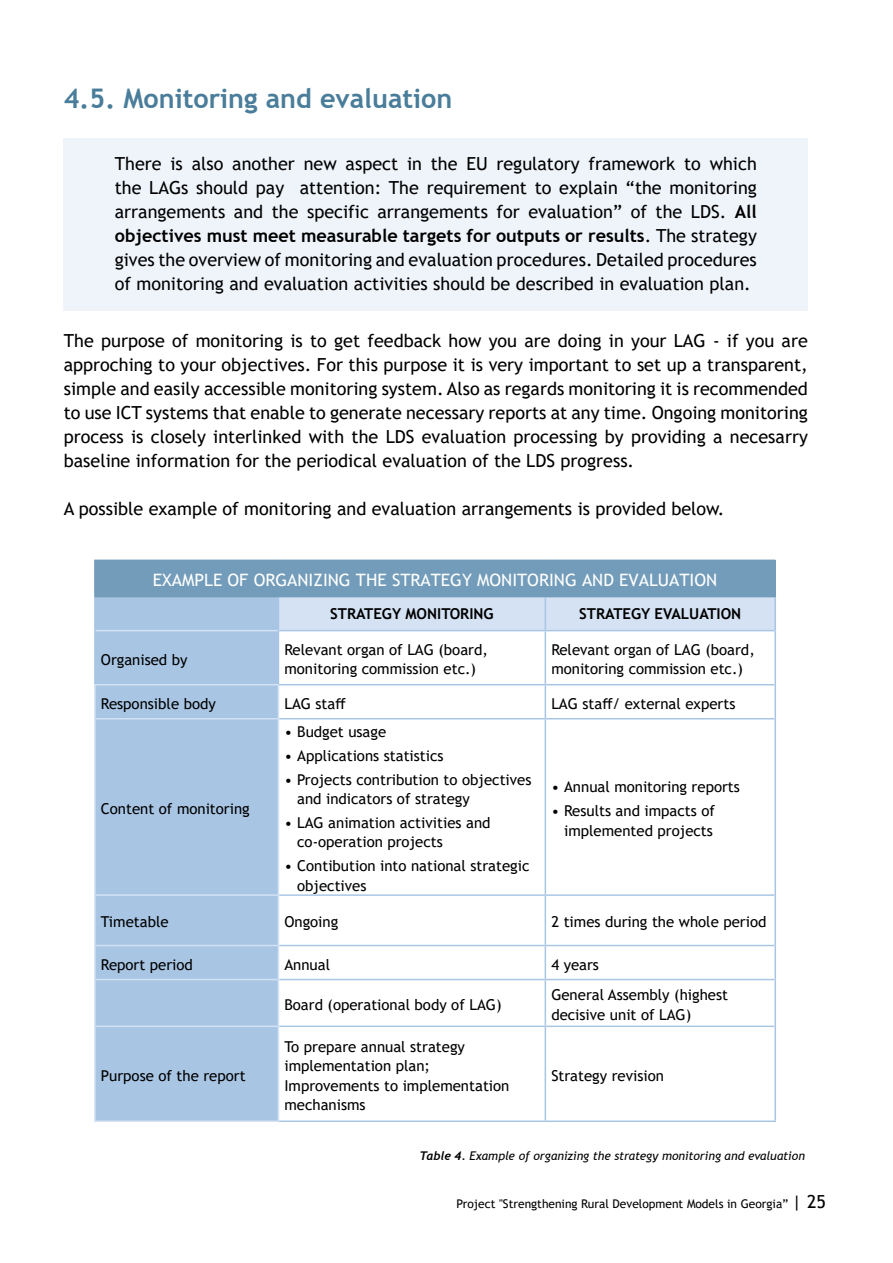
<style>
.page{position:relative;width:893px;height:1263px;background:#fff}
.page>*{position:absolute;margin:0;border:0;box-sizing:border-box;transform-origin:0 0}
.t1{font:700 27px "Trebuchet MS";color:#497d9a}
.t2{font:18px/24px "Trebuchet MS";color:#000;text-align:justify}
.t3{font:17.1px "Trebuchet MS";color:#fff}
.t4{font:15px/19.5px "Trebuchet MS";color:#000}
.t5{font:700 15px "Trebuchet MS";color:#000}
.t6{font:italic 12px "Trebuchet MS";color:#000}
.t7{font:12px "Trebuchet MS";color:#000}
.s1{font-weight:700}
.s2{font-family:"Trebuchet";font-weight:700}
.s3{font-size:18px}
</style>
<div class="page">
<div style="left:64px;top:138px;width:744px;height:173px;background:#eff4fb"></div>
<div style="left:95px;top:560px;width:680px;height:37px;background:#729cba"></div>
<div style="left:96px;top:597px;width:182px;height:523px;background:#a8c6e4"></div>
<div style="left:279px;top:597px;width:495px;height:33px;background:#d4e2f3"></div>
<svg style="left:279px;top:631px;width:495px;height:489px"></svg>
<hr style="left:94px;top:597px;width:2px;height:34px;background:#a8c6e4">
<hr style="left:94px;top:631px;width:2px;height:53px;background:#a8c6e4">
<hr style="left:278px;top:597px;width:1px;height:34px;background:#a8c6e4">
<hr style="left:545px;top:597px;width:1px;height:33px;background:#a8c6e4">
<hr style="left:774px;top:597px;width:2px;height:34px;background:#a8c6e4">
<hr style="left:278px;top:631px;width:1px;height:53px;background:#a8c6e4">
<hr style="left:545px;top:631px;width:1px;height:53px;background:#a8c6e4">
<hr style="left:774px;top:631px;width:2px;height:54px;background:#a8c6e4">
<hr style="left:545px;top:685px;width:1px;height:33px;background:#a8c6e4">
<hr style="left:774px;top:685px;width:2px;height:34px;background:#a8c6e4">
<hr style="left:545px;top:719px;width:1px;height:175px;background:#a8c6e4">
<hr style="left:774px;top:719px;width:2px;height:176px;background:#a8c6e4">
<hr style="left:545px;top:896px;width:1px;height:49px;background:#a8c6e4">
<hr style="left:774px;top:895px;width:2px;height:50px;background:#a8c6e4">
<hr style="left:545px;top:946px;width:1px;height:33px;background:#a8c6e4">
<hr style="left:774px;top:945px;width:2px;height:34px;background:#a8c6e4">
<hr style="left:545px;top:980px;width:1px;height:45px;background:#a8c6e4">
<hr style="left:774px;top:979px;width:2px;height:47px;background:#a8c6e4">
<hr style="left:545px;top:1027px;width:1px;height:93px;background:#a8c6e4">
<hr style="left:774px;top:1026px;width:2px;height:94px;background:#a8c6e4">
<hr style="left:279px;top:630px;width:266px;height:1px;background:#a8c6e4">
<hr style="left:545px;top:630px;width:229px;height:1px;background:#a8c6e4">
<hr style="left:278px;top:684px;width:267px;height:1px;background:#a8c6e4">
<hr style="left:545px;top:684px;width:229px;height:1px;background:#a8c6e4">
<hr style="left:279px;top:718px;width:266px;height:1px;background:#a8c6e4">
<hr style="left:545px;top:718px;width:229px;height:1px;background:#a8c6e4">
<hr style="left:279px;top:894px;width:266px;height:2px;background:#a8c6e4">
<hr style="left:545px;top:894px;width:229px;height:2px;background:#a8c6e4">
<hr style="left:279px;top:945px;width:266px;height:1px;background:#a8c6e4">
<hr style="left:545px;top:945px;width:229px;height:1px;background:#a8c6e4">
<hr style="left:279px;top:979px;width:266px;height:1px;background:#a8c6e4">
<hr style="left:545px;top:979px;width:229px;height:1px;background:#a8c6e4">
<hr style="left:279px;top:1025px;width:266px;height:2px;background:#a8c6e4">
<hr style="left:545px;top:1025px;width:229px;height:2px;background:#a8c6e4">
<hr style="left:278px;top:1120px;width:267px;height:2px;background:#a8c6e4">
<hr style="left:545px;top:1120px;width:231px;height:2px;background:#a8c6e4">
<hr style="left:94px;top:561px;width:2px;height:35px;background:#729cba">
<hr style="left:94px;top:560px;width:184px;height:1px;background:#729cba">
<hr style="left:94px;top:596px;width:184px;height:1px;background:#729cba">
<hr style="left:545px;top:596px;width:231px;height:1px;background:#729cba">
<hr style="left:94px;top:685px;width:2px;height:34px;background:#d4e2f3">
<hr style="left:278px;top:685px;width:1px;height:34px;background:#d4e2f3">
<hr style="left:96px;top:718px;width:182px;height:1px;background:#d4e2f3">
<hr style="left:94px;top:719px;width:2px;height:176px;background:#d4e2f3">
<hr style="left:278px;top:719px;width:1px;height:176px;background:#d4e2f3">
<hr style="left:96px;top:894px;width:182px;height:2px;background:#d4e2f3">
<hr style="left:94px;top:895px;width:2px;height:50px;background:#d4e2f3">
<hr style="left:278px;top:895px;width:1px;height:50px;background:#d4e2f3">
<hr style="left:96px;top:945px;width:182px;height:1px;background:#d4e2f3">
<hr style="left:94px;top:945px;width:2px;height:34px;background:#d4e2f3">
<hr style="left:278px;top:945px;width:1px;height:34px;background:#d4e2f3">
<hr style="left:96px;top:979px;width:182px;height:1px;background:#d4e2f3">
<hr style="left:94px;top:979px;width:2px;height:47px;background:#d4e2f3">
<hr style="left:278px;top:979px;width:1px;height:47px;background:#d4e2f3">
<hr style="left:96px;top:1025px;width:182px;height:2px;background:#d4e2f3">
<hr style="left:94px;top:1120px;width:184px;height:2px;background:#d4e2f3">
<hr style="left:94px;top:1026px;width:2px;height:94px;background:#d4e2f3">
<hr style="left:278px;top:1026px;width:1px;height:94px;background:#d4e2f3">
<hr style="left:96px;top:630px;width:182px;height:1px;background:#d4e2f3">
<hr style="left:94px;top:684px;width:184px;height:1px;background:#d4e2f3">
<h1 class="t1" style="left:64px;top:82px;width:390px">4.5. Monitoring and evaluation</h1>
<p class="t2" style="left:115px;top:152px;width:644px">There is also another new aspect in the EU regulatory framework to which the LAGs should pay attention: The requirement to explain “the monitoring arrangements and the specific arrangements for evaluation” of the LDS. <span class="s1">All objectives must meet measurable targets for outputs or results</span>. The strategy gives the overview of monitoring and evaluation procedures. Detailed procedures of monitoring and evaluation activities should be described in evaluation plan.</p>
<p class="t2" style="left:64px;top:328px;width:746px">The purpose of monitoring is to get feedback how you are doing in your LAG - if you are approching to your objectives. For this purpose it is very important to set up a transparent, simple and easily accessible monitoring system. Also as regards monitoring it is recommended to use ICT systems that enable to generate necessary reports at any time. Ongoing monitoring process is closely interlinked with the LDS evaluation processing by providing a necesarry baseline information for the periodical evaluation of the LDS progress.</p>
<p class="t2" style="left:64px;top:496px;width:662px">A possible example of monitoring and evaluation arrangements is provided below.</p>
<p class="t3" style="left:153px;top:569px;width:566px">EXAMPLE OF ORGANIZING THE STRATEGY MONITORING AND EVALUATION</p>
<p class="t5" style="left:330px;top:604px;width:165px">STRATEGY MONITORING</p>
<p class="t5" style="left:579px;top:604px;width:163px">STRATEGY EVALUATION</p>
<p class="t4" style="left:101px;top:649px;width:88px">Organised by</p>
<p class="t4" style="left:284px;top:640px;width:205px">Relevant organ of LAG (board, monitoring commission etc.)</p>
<p class="t4" style="left:551px;top:640px;width:205px">Relevant organ of LAG (board, monitoring commission etc.)</p>
<p class="t4" style="left:101px;top:693px;width:116px">Responsible body</p>
<p class="t4" style="left:284px;top:693px;width:63px">LAG staff</p>
<p class="t4" style="left:551px;top:693px;width:186px">LAG staff/ external experts</p>
<p class="t4" style="left:101px;top:799px;width:150px">Content of monitoring</p>
<p class="t4" style="left:284px;top:722px;width:103px">• Budget usage</p>
<p class="t4" style="left:284px;top:746px;width:161px">• Applications statistics</p>
<p class="t4" style="left:297px;top:769px;width:236px;text-indent:-13px">• Projects contribution to objectives and indicators of strategy</p>
<p class="t4" style="left:297px;top:813px;width:195px;text-indent:-13px">• LAG animation activities and co-operation projects</p>
<p class="t4" style="left:297px;top:856px;width:234px;text-indent:-13px">• Contibution into national strategic objectives</p>
<p class="t4" style="left:551px;top:777px;width:190px">• Annual monitoring reports</p>
<p class="t4" style="left:551px;top:801px;width:165px;text-align:right">• Results and impacts of implemented projects</p>
<p class="t4" style="left:101px;top:912px;width:69px">Timetable</p>
<p class="t4" style="left:284px;top:912px;width:55px">Ongoing</p>
<p class="t4" style="left:551px;top:912px;width:217px">2 times during the whole period</p>
<p class="t4" style="left:101px;top:954px;width:94px">Report period</p>
<p class="t4" style="left:284px;top:954px;width:47px">Annual</p>
<p class="t4" style="left:551px;top:954px;width:49px">4 years</p>
<p class="t4" style="left:284px;top:995px;width:219px">Board (operational body of LAG)</p>
<p class="t4" style="left:551px;top:985px;width:178px">General Assembly (highest decisive unit of LAG)</p>
<p class="t4" style="left:101px;top:1065px;width:146px">Purpose of the report</p>
<p class="t4" style="left:284px;top:1036px;width:227px">To prepare annual strategy implementation plan;<br>Improvements to implementation mechanisms</p>
<p class="t4" style="left:551px;top:1065px;width:114px">Strategy revision</p>
<p class="t6" style="left:419px;top:1148px;width:387px"><span class="s2">Table 4.</span> Example of organizing the strategy monitoring and evaluation</p>
<p class="t7" style="left:457px;top:1196px;width:371px">Project "Strengthening Rural Development Models in Georgia” <span class="s3">| 25</span></p>
</div>
